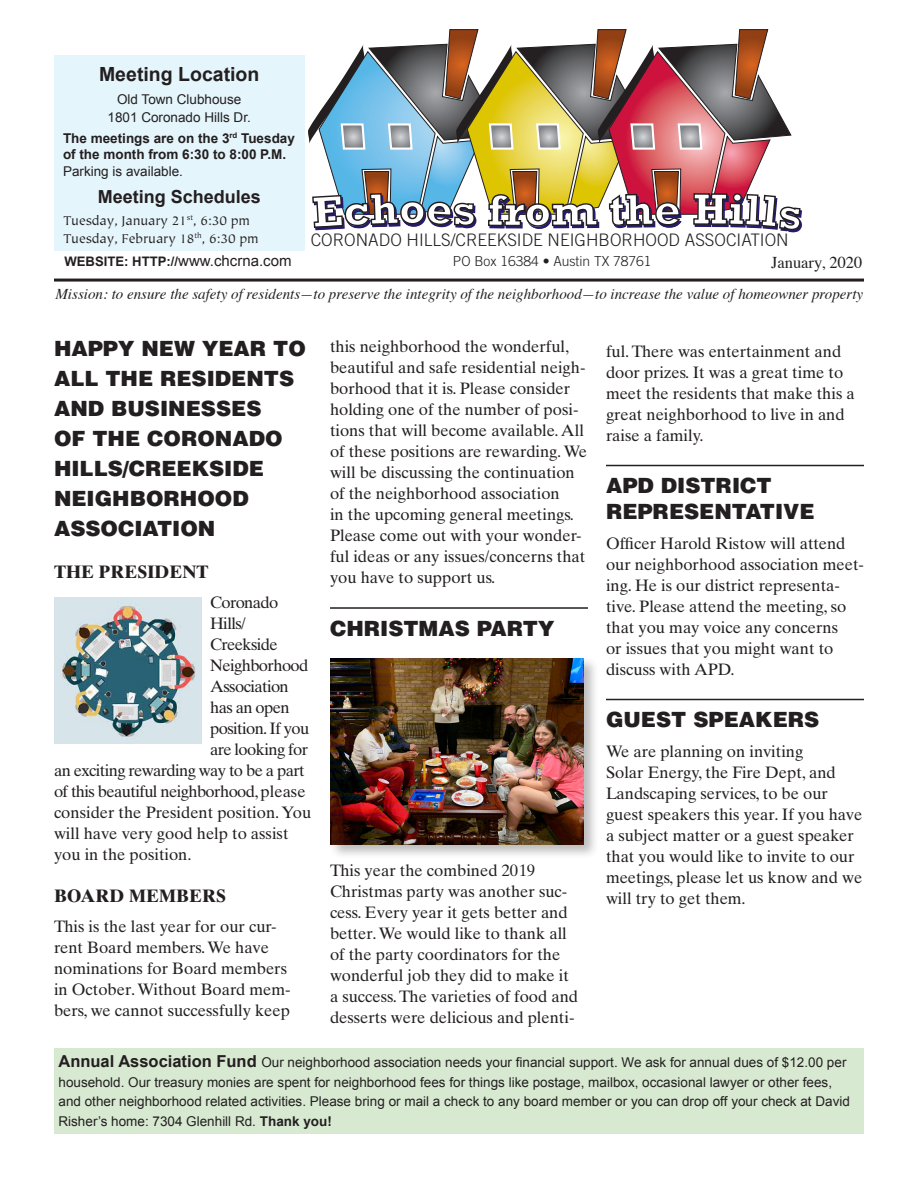
<style>
.page{position:relative;width:918px;height:1188px;background:#fff}
.page>*{position:absolute;margin:0;border:0;box-sizing:border-box;transform-origin:0 0}
.t1{font:700 44.4px "Rockwell";color:#fff;scale:1.05 1}
.Head{font:900 21px/30px "Helvetica LT Std";color:#231f20}
.Subhead{font:900 21px/25.5px "Helvetica LT Std";color:#231f20}
.Head_Ad{font:700 19.5px "Arial";color:#231f20}
.Subhead_2{font:700 18px "Times Ten LT Std";color:#231f20}
.Head_Ad-2{font:700 18px "Arial";color:#231f20}
.t2{font:300 17.25px "Trade Gothic LT Std";color:#231f20}
.body{font:16.5px/21px "Times Ten LT Std";color:#231f20}
.body-2{font:16.5px "Times Ten LT Std";letter-spacing:-.035em;color:#231f20}
.t3{font:16.5px "Times";color:#231f20}
.t4{font:italic 15px "Times";color:#231f20}
.Body{font:14.25px "Tiepolo Std";letter-spacing:-.01em;color:#231f20}
.Head_Ad-3{font:300 13.8px "Trade Gothic LT Std";color:#231f20}
.Head_Ad-4{font:13.5px/19.5px "Arial";color:#231f20}
.Body_ad{font:700 13.5px/16.5px "Arial";color:#231f20}
.Body_ad-2{font:13.5px "Arial";color:#231f20}
.Head_Ad-5{font:700 13.2px "Arial";color:#231f20}
.s1{font-weight:400}
.s2{font-weight:400;font-size:15px}
.s3{font-weight:700;font-size:16.5px}
.s4{font-weight:700}
</style>
<div class="page">
<div style="left:54px;top:55px;width:250px;height:195px;background:#e5f5fc"></div>
<hr style="left:54px;top:279px;width:810px;height:3px;background:#231f20">
<hr style="left:330px;top:607px;width:258px;height:2px;background:#231f20">
<div style="left:54px;top:1048px;width:810px;height:85px;background:#d8e9d2"></div>
<hr style="left:606px;top:465px;width:258px;height:1px;background:#231f20">
<hr style="left:606px;top:699px;width:258px;height:1px;background:#231f20">
<img style="left:54px;top:597px;width:147px;height:147px">
<div style="left:329px;top:656px;width:271px;height:203px;background:#231f20;opacity:.3"></div>
<img style="left:330px;top:659px;width:253px;height:185px">
<svg style="left:308px;top:29px;width:494px;height:204px"></svg>
<p class="Head_Ad" style="left:99px;top:62px;width:162px">Meeting Location</p>
<p class="Body_ad-2" style="left:117px;top:90px;width:126px">Old Town Clubhouse</p>
<p class="Body_ad-2" style="left:108px;top:108px;width:145px">1801 Coronado Hills Dr.</p>
<p class="Body_ad" style="left:63px;top:130px;width:233px">The meetings are on the 3<sup>rd</sup> Tuesday of the month from 6:30 to 8:00 P.M.<br><span class="s1">Parking is available.</span></p>
<p class="Head_Ad-2" style="left:98px;top:185px;width:165px">Meeting Schedules</p>
<p class="Body" style="left:63px;top:213px;width:189px">Tuesday, January 21<sup>st</sup>, 6:30 pm</p>
<p class="Body" style="left:63px;top:231px;width:197px">Tuesday, February 18<sup>th</sup>, 6:30 pm</p>
<p class="t1" style="left:399px;top:182px;width:27px">o</p>
<p class="t1" style="left:504px;top:184px;width:91px">rom</p>
<p class="t1" style="left:693px;top:182px;width:36px">H</p>
<p class="t2" style="left:311px;top:230px;width:480px">CORONADO HILLS/CREEKSIDE NEIGHBORHOOD ASSOCIATION</p>
<p class="Head_Ad-5" style="left:64px;top:253px;width:229px">WEBSITE: HTTP://<span class="s2">www.chcrna.com</span></p>
<p class="Head_Ad-3" style="left:453px;top:253px;width:200px">PO Box 16384 • Austin TX 78761</p>
<p class="t3" style="left:771px;top:247px;width:93px">January, 2020</p>
<p class="t4" style="left:56px;top:281px;width:809px">Mission: to ensure the safety of residents—to preserve the integrity of the neighborhood—to increase the value of homeowner property</p>
<p class="Head" style="left:54px;top:333px;width:253px">HAPPY NEW YEAR TO<br>ALL THE RESIDENTS<br>AND BUSINESSES<br>OF THE CORONADO<br>HILLS/CREEKSIDE<br>NEIGHBORHOOD<br>ASSOCIATION</p>
<p class="Subhead_2" style="left:54px;top:560px;width:156px">THE PRESIDENT</p>
<p class="body-2" style="left:210px;top:592px;width:70px">Coronado</p>
<p class="body" style="left:210px;top:612px;width:37px">Hills/</p>
<p class="body-2" style="left:210px;top:634px;width:69px">Creekside</p>
<p class="body-2" style="left:210px;top:655px;width:100px">Neighborhood</p>
<p class="body-2" style="left:210px;top:676px;width:80px">Association</p>
<p class="body-2" style="left:210px;top:697px;width:81px">has an open</p>
<p class="body-2" style="left:210px;top:718px;width:101px">position. If you</p>
<p class="body-2" style="left:210px;top:739px;width:100px">are looking for</p>
<p class="body-2" style="left:54px;top:760px;width:252px">an exciting rewarding way to be a part</p>
<p class="body-2" style="left:54px;top:781px;width:253px">of this beautiful neighborhood, please</p>
<p class="body" style="left:54px;top:801px;width:259px">consider the President position. You</p>
<p class="body" style="left:54px;top:822px;width:236px">will have very good help to assist</p>
<p class="body" style="left:54px;top:843px;width:139px">you in the position.</p>
<p class="Subhead_2" style="left:54px;top:884px;width:174px">BOARD MEMBERS</p>
<p class="body" style="left:54px;top:915px;width:238px">This is the last year for our cur&shy;rent Board members. We have nominations for Board members in October. Without Board mem&shy;bers, we cannot successfully keep</p>
<p class="body" style="left:330px;top:336px;width:259px">this neighborhood the wonderful, beautiful and safe residential neigh&shy;borhood that it is. Please consider holding one of the number of posi&shy;tions that will become available. All of these positions are rewarding. We will be discussing the continuation of the neighborhood association<br>in the upcoming general meetings.<br>Please come out with your wonder&shy;ful ideas or any issues/concerns that you have to support us.</p>
<p class="Subhead" style="left:330px;top:615px;width:226px">CHRISTMAS PARTY</p>
<p class="body" style="left:606px;top:341px;width:250px">ful. There was entertainment and door prizes. It was a great time to meet the residents that make this a great neighborhood to live in and raise a family.</p>
<p class="Subhead" style="left:606px;top:472px;width:210px">APD DISTRICT<br>REPRESENTATIVE</p>
<p class="body" style="left:606px;top:533px;width:260px">Officer Harold Ristow will attend our neighborhood association meet&shy;ing. He is our district representa&shy;tive. Please attend the meeting, so that you may voice any concerns<br>or issues that you might want to discuss with APD.</p>
<p class="Subhead" style="left:606px;top:706px;width:215px">GUEST SPEAKERS</p>
<p class="body" style="left:606px;top:741px;width:258px">We are planning on inviting<br>Solar Energy, the Fire Dept, and<br>Landscaping services, to be our guest speakers this year. If you have a subject matter or a guest speaker that you would like to invite to our meetings, please let us know and we will try to get them.</p>
<p class="body" style="left:330px;top:860px;width:250px">This year the combined 2019<br>Christmas party was another suc&shy;cess. Every year it gets better and better. We would like to thank all of the party coordinators for the wonderful job they did to make it a success. The varieties of food and desserts were delicious and plenti-</p>
<p class="Head_Ad-4" style="left:58px;top:1053px;width:793px"><span class="s3">Annual Association Fund</span> Our neighborhood association needs your financial support. We ask for annual dues of $12.00 per household. Our treasury monies are spent for neighborhood fees for things like postage, mailbox, occasional lawyer or other fees, and other neighborhood related activities. Please bring or mail a check to any board member or you can drop off your check at David Risher’s home: 7304 Glenhill Rd. <span class="s4">Thank you!</span></p>
</div>
